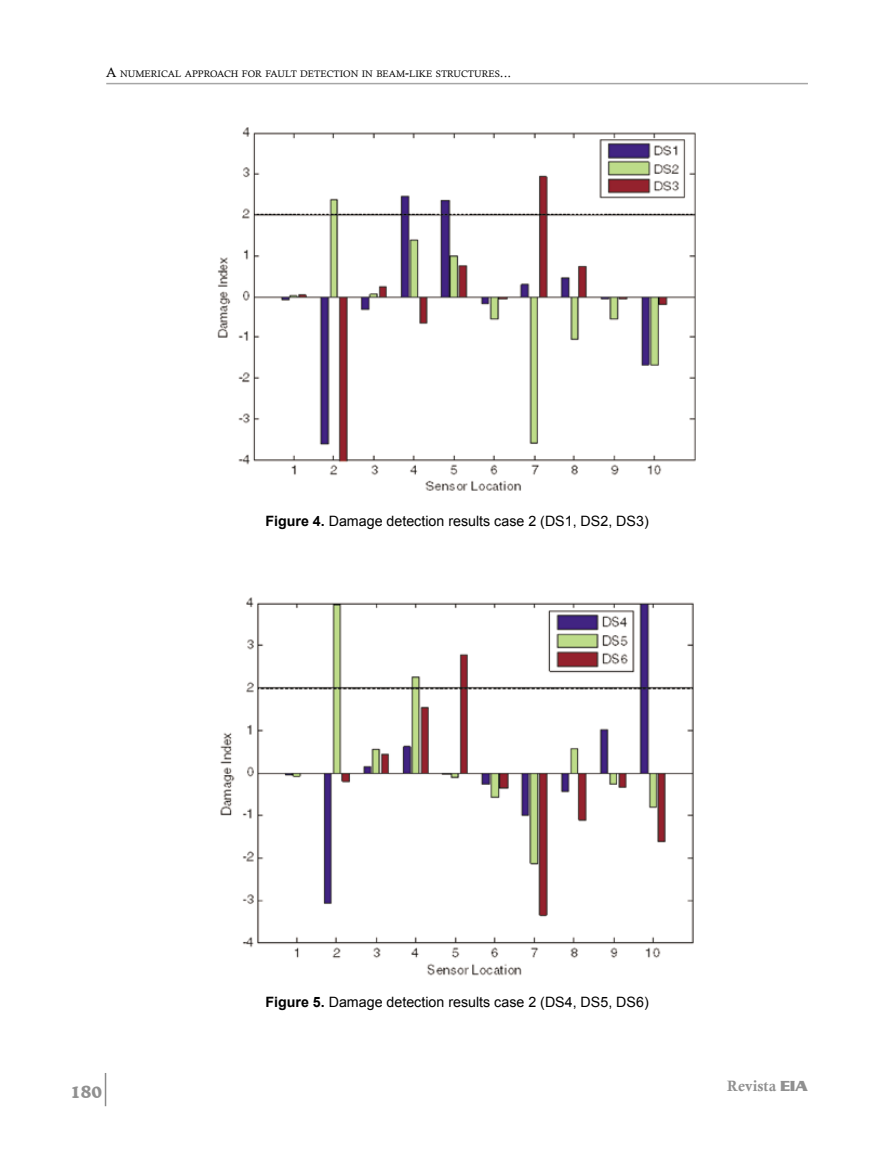
<style>
.page{position:relative;width:893px;height:1170px;background:#fff}
.page>*{position:absolute;margin:0;border:0;box-sizing:border-box;transform-origin:0 0}
.t1{font:700 18px "Cooper BT";color:#909090}
.t2{font:15px "Calis MT Bol";color:#909090}
.t3{font:14.25px "Arial";color:#000}
.t4{font:9.45px "Calisto";color:#000}
.s1{font-size:13.5px}
.s2{font-weight:700}
.s3{font-family:"Serpentine D";font-weight:700}
</style>
<div class="page">
<hr style="left:106px;top:83px;width:702px;height:1px;background:#a6a6a6">
<hr style="left:105px;top:1072px;width:1px;height:34px;background:#8b8b8b">
<img style="left:217px;top:128px;width:479px;height:363px">
<img style="left:220px;top:597px;width:474px;height:379px">
<p class="t4" style="left:106px;top:69px;width:407px"><span class="s1">A</span> NUMERICAL APPROACH FOR FAULT DETECTION IN BEAM<span class="s1">-</span>LIKE STRUCTURES<span class="s1">...</span></p>
<p class="t3" style="left:265px;top:511px;width:385px"><span class="s2">Figure 4.</span> Damage detection results case 2 (DS1, DS2, DS3)</p>
<p class="t3" style="left:265px;top:992px;width:385px"><span class="s2">Figure 5.</span> Damage detection results case 2 (DS4, DS5, DS6)</p>
<p class="t1" style="left:70px;top:1080px;width:34px">180</p>
<p class="t2" style="left:727px;top:1077px;width:82px">Revista <span class="s3">EIA</span></p>
</div>
